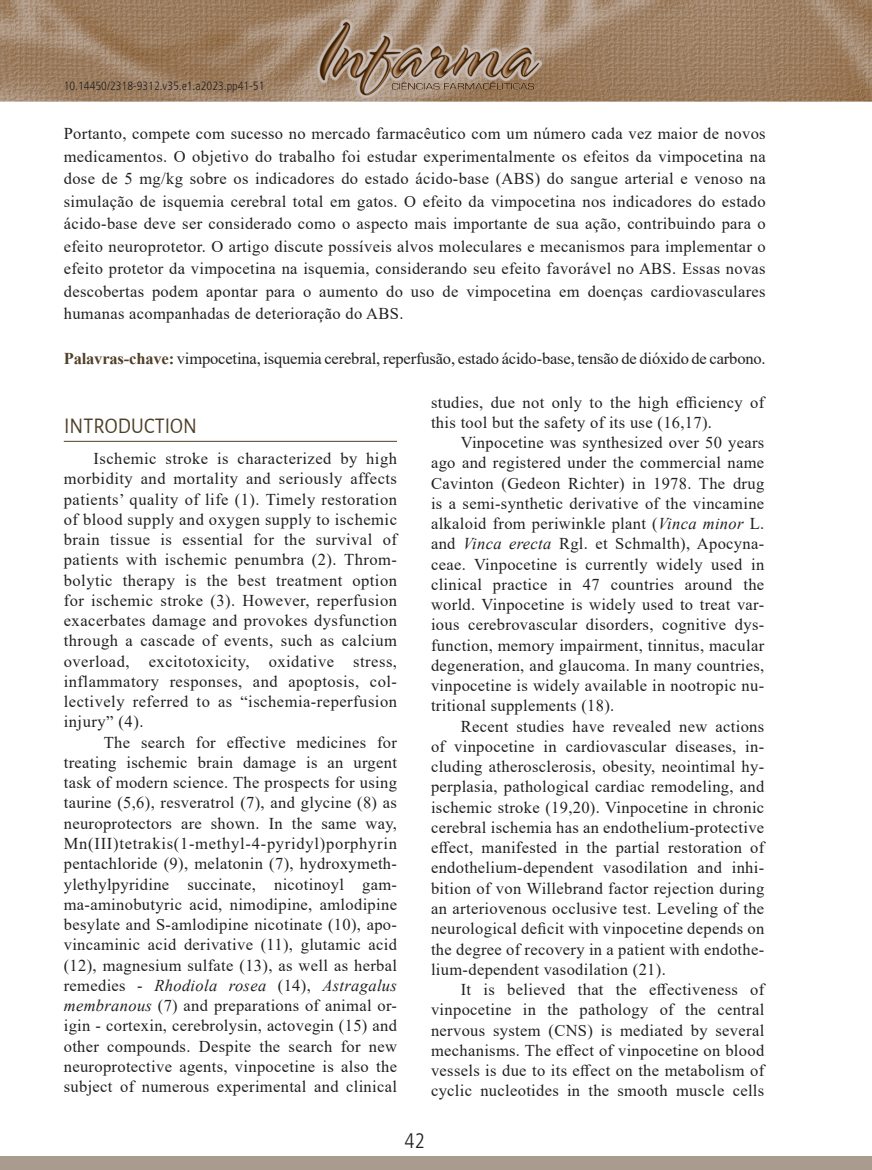
<style>
.page{position:relative;width:872px;height:1170px;background:#fff}
.page>*{position:absolute;margin:0;border:0;box-sizing:border-box;transform-origin:0 0}
.t1{font:22.5px "Alegreya Sans";letter-spacing:.01em;color:#503f28;scale:.9 1}
.t2{font:300 condensed 21px "Frutiger LT Std";color:#231f20}
.t3{font:16.5px/20.2px "Times New Roman";letter-spacing:.02em;color:#231f20;text-align:justify}
.t4{font:16.5px "Times New Roman";letter-spacing:-.01em;color:#231f20}
.t5{font:300 condensed 12px "Frutiger LT Std";color:#231f20}
.s1{font-weight:700;color:#503f28}
.s2{font-style:italic}
</style>
<div class="page">
<img style="left:0;top:0;width:872px;height:102px">
<img style="left:317px;top:20px;width:224px;height:77px">
<div style="left:0;top:1155px;width:872px;height:14px;background:#a99c8e"></div>
<hr style="left:64px;top:441px;width:333px;height:1px;background:#503f28">
<p class="t5" style="left:64px;top:79px;width:202px">10.14450/2318-9312.v35.e1.a2023.pp41-51</p>
<p class="t3" style="left:64px;top:122px;width:703px;line-height:22.5px">Portanto, compete com sucesso no mercado farmacêutico com um número cada vez maior de novos medicamentos. O objetivo do trabalho foi estudar experimentalmente os efeitos da vimpocetina na dose de 5 mg/kg sobre os indicadores do estado ácido-base (ABS) do sangue arterial e venoso na simulação de isquemia cerebral total em gatos. O efeito da vimpocetina nos indicadores do estado ácido-base deve ser considerado como o aspecto mais importante de sua ação, contribuindo para o efeito neuroprotetor. O artigo discute possíveis alvos moleculares e mecanismos para implementar o efeito protetor da vimpocetina na isquemia, considerando seu efeito favorável no ABS. Essas novas descobertas podem apontar para o aumento do uso de vimpocetina em doenças cardiovasculares humanas acompanhadas de deterioração do ABS.</p>
<p class="t4" style="left:64px;top:347px;width:703px"><span class="s1">Palavras-chave:</span> vimpocetina, isquemia cerebral, reperfusão, estado ácido-base, tensão de dióxido de carbono.</p>
<h1 class="t1" style="left:64px;top:410px;width:149px">INTRODUCTION</h1>
<p class="t3" style="left:64px;top:448px;width:335px;text-indent:30px">Ischemic stroke is characterized by high morbidity and mortality and seriously affects patients’ quality of life (1). Timely restoration of blood supply and oxygen supply to ischemic brain tissue is essential for the survival of patients with ischemic penumbra (2). Throm&shy;bolytic therapy is the best treatment option for ischemic stroke (3). However, reperfusion exacerbates damage and provokes dysfunction through a cascade of events, such as calcium overload, excitotoxicity, oxidative stress, inflammatory responses, and apoptosis, col&shy;lectively referred to as “ischemia-reperfusion injury” (4).</p>
<p class="t3" style="left:64px;top:731px;width:335px;text-indent:40px">The search for effective medicines for treating ischemic brain damage is an urgent task of modern science. The prospects for using taurine (5,6), resveratrol (7), and glycine (8) as neuroprotectors are shown. In the same way, Mn(III)tetrakis(1-methyl-4-pyridyl)porphyrin pentachloride (9), melatonin (7), hydroxymeth&shy;ylethylpyridine succinate, nicotinoyl gam&shy;ma-aminobutyric acid, nimodipine, amlodipine besylate and S-amlodipine nicotinate (10), apo&shy;vincaminic acid derivative (11), glutamic acid (12), magnesium sulfate (13), as well as herbal remedies - <span class="s2">Rhodiola rosea</span> (14), <span class="s2">Astragalus membranous</span> (7) and preparations of animal or&shy;igin - cortexin, cerebrolysin, actovegin (15) and other compounds. Despite the search for new neuroprotective agents, vinpocetine is also the subject of numerous experimental and clinical</p>
<p class="t3" style="left:431px;top:391px;width:335px">studies, due not only to the high efficiency of this tool but the safety of its use (16,17).</p>
<p class="t3" style="left:431px;top:432px;width:335px;text-indent:30px">Vinpocetine was synthesized over 50 years ago and registered under the commercial name Cavinton (Gedeon Richter) in 1978. The drug is a semi-synthetic derivative of the vincamine alkaloid from periwinkle plant (<span class="s2">Vinca minor</span> L. and <span class="s2">Vinca erecta</span> Rgl. et Schmalth), Apocyna&shy;ceae. Vinpocetine is currently widely used in clinical practice in 47 countries around the world. Vinpocetine is widely used to treat var&shy;ious cerebrovascular disorders, cognitive dys&shy;function, memory impairment, tinnitus, macular degeneration, and glaucoma. In many countries, vinpocetine is widely available in nootropic nu&shy;tritional supplements (18).</p>
<p class="t3" style="left:431px;top:715px;width:335px;text-indent:30px">Recent studies have revealed new actions of vinpocetine in cardiovascular diseases, in&shy;cluding atherosclerosis, obesity, neointimal hy&shy;perplasia, pathological cardiac remodeling, and ischemic stroke (19,20). Vinpocetine in chronic cerebral ischemia has an endothelium-protective effect, manifested in the partial restoration of endothelium-dependent vasodilation and inhi&shy;bition of von Willebrand factor rejection during an arteriovenous occlusive test. Leveling of the neurological deficit with vinpocetine depends on the degree of recovery in a patient with endothe&shy;lium-dependent vasodilation (21).</p>
<p class="t3" style="left:431px;top:978px;width:335px;text-indent:30px">It is believed that the effectiveness of vinpocetine in the pathology of the central nervous system (CNS) is mediated by several mechanisms. The effect of vinpocetine on blood vessels is due to its effect on the metabolism of cyclic nucleotides in the smooth muscle cells</p>
<p class="t2" style="left:404px;top:1128px;width:22px">42</p>
</div>
